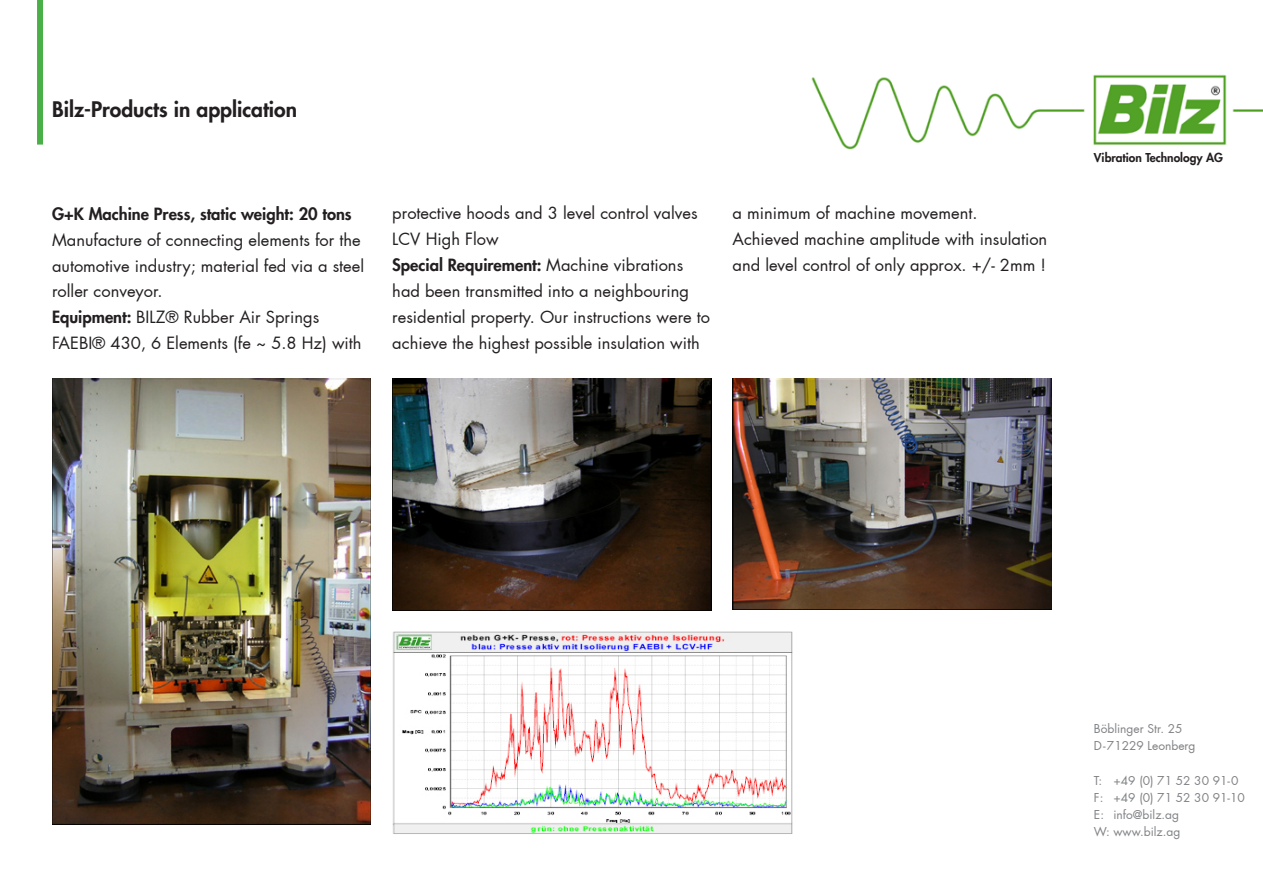
<style>
.page{position:relative;width:1263px;height:893px;background:#fff}
.page>*{position:absolute;margin:0;border:0;box-sizing:border-box;transform-origin:0 0}
.t1{font:800 21px "Futura";color:#231f20}
.t2{font:16.5px/26px "Futura";color:#231f20}
.t3{font:800 16.5px "Futura";color:#231f20}
.t4{font:12px "Futura";color:#808285}
.t5{font:800 12px "Futura";color:#231f20}
.s1{font-weight:800}
</style>
<div class="page">
<div style="left:37px;top:0;width:6px;height:145px;background:#4baf47"></div>
<img style="left:811px;top:74px;width:452px;height:76px">
<img style="left:392px;top:631px;width:401px;height:203px">
<img style="left:53px;top:378px;width:318px;height:447px">
<img style="left:392px;top:379px;width:319px;height:231px">
<img style="left:733px;top:379px;width:319px;height:231px">
<p class="t1" style="left:52px;top:96px;width:246px">Bilz-Products in application</p>
<p class="t3" style="left:52px;top:203px;width:301px">G+K Machine Press, static weight: 20 tons</p>
<p class="t2" style="left:52px;top:227px;width:314px">Manufacture of connecting elements for the automotive industry; material fed via a steel roller conveyor.</p>
<p class="t2" style="left:52px;top:305px;width:311px"><span class="s1">Equipment:</span> BILZ® Rubber Air Springs<br>FAEBI® 430, 6 Elements (fe ~ 5.8 Hz) with</p>
<p class="t2" style="left:392px;top:200px;width:307px">protective hoods and 3 level control valves<br>LCV High Flow</p>
<p class="t2" style="left:392px;top:252px;width:319px"><span class="s1">Special Requirement:</span> Machine vibrations had been transmitted into a neighbouring residential property. Our instructions were to achieve the highest possible insulation with</p>
<p class="t2" style="left:732px;top:200px;width:246px">a minimum of machine movement.</p>
<p class="t2" style="left:732px;top:226px;width:316px">Achieved machine amplitude with insulation and level control of only approx. +/- 2mm !</p>
<p class="t5" style="left:1094px;top:150px;width:131px">Vibration Technology AG</p>
<p class="t4" style="left:1094px;top:721px;width:90px">Böblinger Str. 25</p>
<p class="t4" style="left:1094px;top:738px;width:103px">D-71229 Leonberg</p>
<p class="t4" style="left:1094px;top:772px;width:146px">T: +49 (0) 71 52 30 91-0</p>
<p class="t4" style="left:1094px;top:790px;width:152px">F: +49 (0) 71 52 30 91-10</p>
<p class="t4" style="left:1094px;top:807px;width:87px">E: info@bilz.ag</p>
<p class="t4" style="left:1094px;top:824px;width:88px">W: www.bilz.ag</p>
</div>
